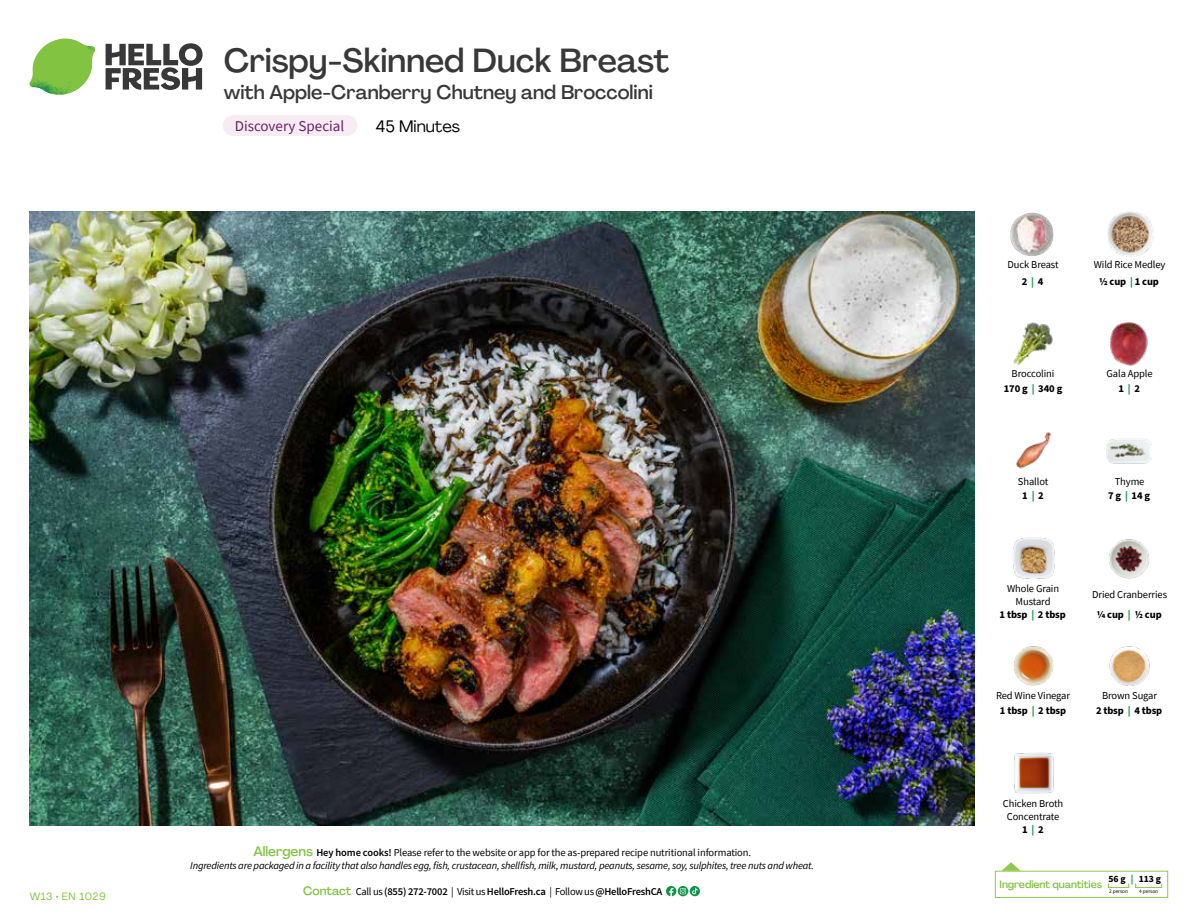
<style>
.page{position:relative;width:1188px;height:918px;background:#fff}
.page>*{position:absolute;margin:0;border:0;box-sizing:border-box;transform-origin:0 0}
.t1{font:500 33px "Agrandir";color:#383839}
.t2{font:500 19.5px "Agrandir";color:#383839}
.t3{font:16.5px "Agrandir";color:#000}
.t4{font:15px "Source Sans Pro";color:#682369}
.t5{font:italic 10.5px/13.5px "Source Sans Pro";letter-spacing:-.02em;color:#000;text-align:center}
.t6{font:10.5px/14.9px "Source Sans Pro";letter-spacing:-.01em;color:#000;text-align:center}
.t7{font:600 10.5px "Source Sans Pro";letter-spacing:-.02em;color:#000}
.t8{font:500 10.5px "Agrandir";letter-spacing:-.01em;color:#82c341}
.t9{font:10.5px "Agrandir";letter-spacing:.05em;color:#82c341}
.t10{font:700 9.6px "Source Sans Pro";color:#000}
.t11{font:5.25px "Source Sans Pro";letter-spacing:-.01em;color:#000}
.s1{font-family:"Agrandir";font-weight:500;font-style:normal;font-size:13.5px;color:#82c341}
.s2{font-weight:600;font-style:normal}
.s3{font-style:normal}
.s4{font-family:"Agrandir";font-weight:500;font-size:12px;color:#82c341}
.s5{font-weight:400}
.s6{font-weight:700}
.s7{font-weight:700;color:#0b9446}
.s8{color:#0b9446}
</style>
<div class="page">
<svg style="left:106px;top:43px;width:97px;height:47px"></svg>
<svg style="left:34px;top:39px;width:59px;height:38px"></svg>
<img style="left:65px;top:39px;width:30px;height:25px">
<img style="left:33px;top:60px;width:56px;height:10px">
<img style="left:29px;top:64px;width:58px;height:31px">
<img style="left:64px;top:70px;width:25px;height:24px">
<img style="left:30px;top:211px;width:945px;height:615px">
<svg style="left:690px;top:886px;width:10px;height:10px"></svg>
<svg style="left:666px;top:886px;width:32px;height:10px"></svg>
<svg style="left:1002px;top:862px;width:19px;height:9px"></svg>
<div style="left:995px;top:871px;width:173px;height:27px;border:1px solid #91c84e"></div>
<div style="left:1108px;top:883px;width:21px;height:5px;border:1px solid #91c84e"></div>
<div style="left:1135px;top:883px;width:27px;height:5px;border:1px solid #91c84e"></div>
<img style="left:1013px;top:322px;width:40px;height:43px">
<img style="left:1110px;top:322px;width:38px;height:44px">
<img style="left:1015px;top:432px;width:37px;height:37px">
<img style="left:1106px;top:438px;width:46px;height:26px">
<img style="left:1012px;top:537px;width:43px;height:42px">
<img style="left:1109px;top:539px;width:40px;height:40px">
<img style="left:1014px;top:646px;width:40px;height:40px">
<img style="left:1014px;top:752px;width:40px;height:42px">
<img style="left:1108px;top:211px;width:45px;height:46px">
<img style="left:1010px;top:212px;width:44px;height:45px">
<img style="left:1109px;top:646px;width:41px;height:40px">
<div style="left:223px;top:115px;width:134px;height:21px;background:#f6ecf1;border-radius:10px"></div>
<h1 class="t1" style="left:224px;top:40px;width:447px">Crispy-Skinned Duck Breast</h1>
<h2 class="t2" style="left:224px;top:80px;width:431px">with Apple-Cranberry Chutney and Broccolini</h2>
<h3 class="t3" style="left:376px;top:116px;width:86px">45 Minutes</h3>
<h3 class="t4" style="left:235px;top:117px;width:111px">Discovery Special</h3>
<p class="t9" style="left:30px;top:890px;width:78px">W13 • EN 1029</p>
<p class="t5" style="left:190px;top:846px;width:625px"><span class="s1">Allergens</span> <span class="s2">Hey home cooks!</span> <span class="s3">Please refer to the website or app for the as-prepared recipe nutritional information.<br></span>Ingredients are packaged in a facility that also handles egg, fish, crustacean, shellfish, milk, mustard, peanuts, sesame, soy, sulphites, tree nuts and wheat.</p>
<p class="t7" style="left:303px;top:885px;width:361px"><span class="s4">Contact</span> <span class="s5">Call us</span> (855) 272-7002 <span class="s5">| Visit us</span> HelloFresh.ca <span class="s5">| Follow us</span> @HelloFreshCA</p>
<p class="t6" style="left:1008px;top:257px;width:52px;line-height:16.4px">Duck Breast<br><span class="s6">2</span> <span class="s7">|</span> <span class="s6">4</span></p>
<p class="t6" style="left:1094px;top:256px;width:73px;line-height:16.4px">Wild Rice Medley<br><span class="s6">1/2 cup</span> <span class="s7">|</span> <span class="s6">1 cup</span></p>
<p class="t6" style="left:1004px;top:366px;width:60px">Broccolini<br><span class="s6">170 g</span> <span class="s7">|</span> <span class="s6">340 g</span></p>
<p class="t6" style="left:1107px;top:366px;width:48px">Gala Apple<br><span class="s6">1</span> <span class="s7">|</span> <span class="s6">2</span></p>
<p class="t6" style="left:1018px;top:474px;width:32px">Shallot<br><span class="s6">1</span> <span class="s7">|</span> <span class="s6">2</span></p>
<p class="t6" style="left:1108px;top:474px;width:44px">Thyme<br><span class="s6">7 g</span> <span class="s7">|</span> <span class="s6">14 g</span></p>
<p class="t6" style="left:1000px;top:582px;width:68px;line-height:13.2px">Whole Grain<br>Mustard<br><span class="s6">1 tbsp</span> <span class="s7">|</span> <span class="s6">2 tbsp</span></p>
<p class="t6" style="left:1092px;top:585px;width:77px;line-height:20.1px">Dried Cranberries<br><span class="s6">1/4 cup</span> <span class="s7">|</span> <span class="s6">1/2 cup</span></p>
<p class="t6" style="left:996px;top:688px;width:76px">Red Wine Vinegar<br><span class="s6">1 tbsp</span> <span class="s7">|</span> <span class="s6">2 tbsp</span></p>
<p class="t6" style="left:1096px;top:688px;width:68px">Brown Sugar<br><span class="s6">2 tbsp</span> <span class="s7">|</span> <span class="s6">4 tbsp</span></p>
<p class="t6" style="left:1003px;top:797px;width:62px;line-height:13.2px">Chicken Broth<br>Concentrate<br><span class="s6">1</span> <span class="s7">|</span> <span class="s6">2</span></p>
<p class="t10" style="left:1109px;top:872px;width:54px">56 g <span class="s8">|</span> 113 g</p>
<p class="t11" style="left:1109px;top:888px;width:20px">2 person</p>
<p class="t11" style="left:1139px;top:888px;width:20px">4 person</p>
<p class="t8" style="left:1000px;top:878px;width:104px">Ingredient quantities</p>
</div>
